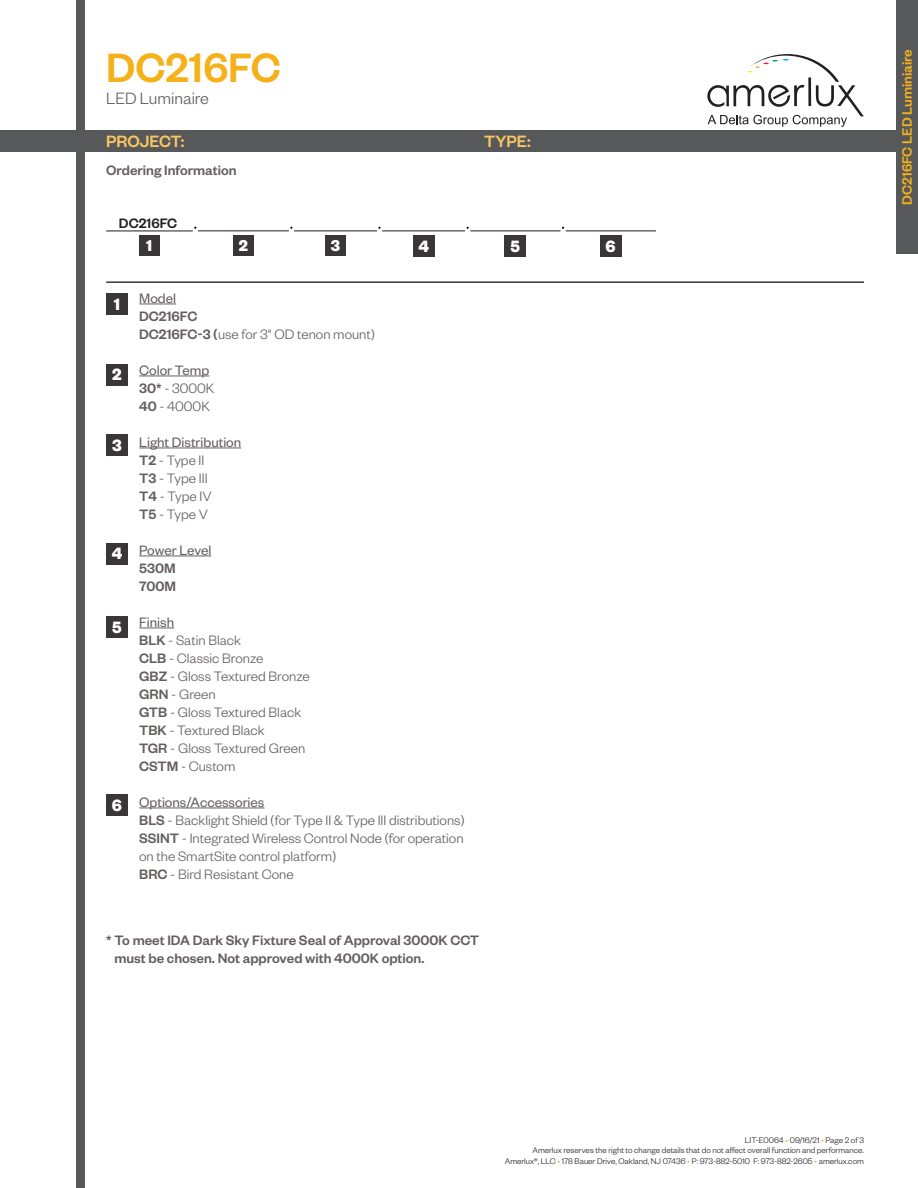
<style>
.page{position:relative;width:918px;height:1188px;background:#fff}
.page>*{position:absolute;margin:0;border:0;box-sizing:border-box;transform-origin:0 0}
.t1{font:500 45px "Founders Grotesk";color:#f4b119}
.t2{font:500 18px "Founders Grotesk";color:#f9c664}
.t3{font:300 18px "Founders Grotesk";color:#645e5e}
.t4{font:700 18px "Founders Grotesk";color:#fff}
.t5{font:700 17.25px "Founders Grotesk";color:#fff}
.t6{font:300 15px "Founders Grotesk";color:#645e5e}
.t7{font:500 15px/18px "Founders Grotesk";color:#645e5e}
.t8{font:15px "Founders Grotesk";color:#645e5e}
.t9{font:500 15px "Founders Grotesk";color:#f4b119}
.t10{font:500 15px "Founders Grotesk";color:#231f20}
.t11{font:300 9px/10.8px "Founders Grotesk";color:#231f20;text-align:right}
.s1{font-weight:500}
.s2{color:#f4b119}
</style>
<div class="page">
<div style="left:0;top:130px;width:918px;height:22px;background:#57585a"></div>
<div style="left:76px;top:0;width:10px;height:1188px;background:#57585a"></div>
<svg style="left:707px;top:54px;width:157px;height:73px"></svg>
<div style="left:896px;top:0;width:22px;height:254px;background:#57585a"></div>
<hr style="left:139px;top:304px;width:37px;height:1px;background:#645e5e">
<hr style="left:139px;top:376px;width:70px;height:1px;background:#645e5e">
<hr style="left:139px;top:448px;width:102px;height:1px;background:#645e5e">
<hr style="left:139px;top:556px;width:72px;height:1px;background:#645e5e">
<hr style="left:139px;top:628px;width:35px;height:1px;background:#645e5e">
<hr style="left:139px;top:808px;width:125px;height:1px;background:#645e5e">
<hr style="left:106px;top:281px;width:758px;height:2px;background:#3a3537">
<div style="left:106px;top:293px;width:22px;height:22px;background:#3a3537"></div>
<div style="left:106px;top:364px;width:22px;height:22px;background:#3a3537"></div>
<div style="left:106px;top:435px;width:22px;height:21px;background:#3a3537"></div>
<div style="left:106px;top:543px;width:22px;height:21px;background:#3a3537"></div>
<div style="left:106px;top:617px;width:22px;height:21px;background:#3a3537"></div>
<div style="left:106px;top:794px;width:22px;height:22px;background:#3a3537"></div>
<div style="left:413px;top:235px;width:21px;height:22px;background:#3a3537"></div>
<div style="left:505px;top:235px;width:21px;height:22px;background:#3a3537"></div>
<hr style="left:106px;top:230px;width:87px;height:1px;background:#3a3537">
<hr style="left:198px;top:230px;width:91px;height:1px;background:#3a3537">
<hr style="left:294px;top:230px;width:83px;height:1px;background:#3a3537">
<hr style="left:382px;top:230px;width:83px;height:1px;background:#3a3537">
<hr style="left:470px;top:230px;width:91px;height:1px;background:#3a3537">
<hr style="left:566px;top:230px;width:90px;height:1px;background:#3a3537">
<div style="left:139px;top:235px;width:21px;height:21px;background:#3a3537"></div>
<div style="left:233px;top:235px;width:21px;height:21px;background:#3a3537"></div>
<div style="left:325px;top:235px;width:21px;height:21px;background:#3a3537"></div>
<div style="left:600px;top:235px;width:22px;height:22px;background:#3a3537"></div>
<h1 class="t1" style="left:106px;top:40px;width:176px">DC216FC</h1>
<p class="t3" style="left:106px;top:87px;width:104px">LED Luminaire</p>
<p class="t2" style="left:106px;top:130px;width:80px">PROJECT:</p>
<p class="t2" style="left:484px;top:130px;width:48px">TYPE:</p>
<p class="t7" style="left:106px;top:160px;width:132px">Ordering Information</p>
<p class="t10" style="left:119px;top:214px;width:60px">DC216FC</p>
<p class="t4" style="left:114px;top:293px;width:8px">1</p>
<p class="t4" style="left:112px;top:363px;width:11px">2</p>
<p class="t4" style="left:112px;top:434px;width:11px">3</p>
<p class="t4" style="left:112px;top:542px;width:12px">4</p>
<p class="t4" style="left:112px;top:616px;width:11px">5</p>
<p class="t4" style="left:112px;top:794px;width:12px">6</p>
<p class="t5" style="left:146px;top:234px;width:8px">1</p>
<p class="t5" style="left:239px;top:234px;width:11px">2</p>
<p class="t5" style="left:331px;top:234px;width:11px">3</p>
<p class="t4" style="left:418px;top:234px;width:12px">4</p>
<p class="t4" style="left:511px;top:234px;width:11px">5</p>
<p class="t8" style="left:139px;top:289px;width:38px">Model</p>
<p class="t7" style="left:139px;top:306px;width:60px">DC216FC</p>
<p class="t6" style="left:139px;top:325px;width:237px"><span class="s1">DC216FC-3 (</span>use for 3" OD tenon mount)</p>
<p class="t8" style="left:139px;top:361px;width:72px">Color Temp</p>
<p class="t6" style="left:139px;top:379px;width:77px"><span class="s1">30*</span> - 3000K</p>
<p class="t6" style="left:139px;top:397px;width:72px"><span class="s1">40</span> - 4000K</p>
<p class="t8" style="left:139px;top:433px;width:104px">Light Distribution</p>
<p class="t6" style="left:139px;top:451px;width:67px"><span class="s1">T2</span> - Type II</p>
<p class="t6" style="left:139px;top:469px;width:70px"><span class="s1">T3</span> - Type III</p>
<p class="t6" style="left:139px;top:487px;width:74px"><span class="s1">T4</span> - Type IV</p>
<p class="t6" style="left:139px;top:505px;width:70px"><span class="s1">T5</span> - Type V</p>
<p class="t8" style="left:139px;top:541px;width:74px">Power Level</p>
<p class="t7" style="left:139px;top:558px;width:38px">530M</p>
<p class="t7" style="left:139px;top:576px;width:38px">700M</p>
<p class="t8" style="left:139px;top:613px;width:36px">Finish</p>
<p class="t6" style="left:139px;top:631px;width:103px"><span class="s1">BLK</span> - Satin Black</p>
<p class="t6" style="left:139px;top:649px;width:126px"><span class="s1">CLB</span> - Classic Bronze</p>
<p class="t6" style="left:139px;top:667px;width:172px"><span class="s1">GBZ</span> - Gloss Textured Bronze</p>
<p class="t6" style="left:139px;top:685px;width:78px"><span class="s1">GRN</span> - Green</p>
<p class="t6" style="left:139px;top:703px;width:164px"><span class="s1">GTB</span> - Gloss Textured Black</p>
<p class="t6" style="left:139px;top:721px;width:127px"><span class="s1">TBK</span> - Textured Black</p>
<p class="t6" style="left:139px;top:739px;width:168px"><span class="s1">TGR</span> - Gloss Textured Green</p>
<p class="t6" style="left:139px;top:757px;width:98px"><span class="s1">CSTM</span> - Custom</p>
<p class="t8" style="left:139px;top:793px;width:127px">Options/Accessories</p>
<p class="t6" style="left:139px;top:811px;width:327px"><span class="s1">BLS</span> - Backlight Shield (for Type II &amp; Type III distributions)</p>
<p class="t6" style="left:139px;top:829px;width:326px"><span class="s1">SSINT</span> - Integrated Wireless Control Node (for operation</p>
<p class="t6" style="left:139px;top:847px;width:199px">on the SmartSite control platform)</p>
<p class="t6" style="left:139px;top:865px;width:156px"><span class="s1">BRC</span> - Bird Resistant Cone</p>
<p class="t7" style="left:114px;top:930px;width:366px;text-indent:-8px">* To meet IDA Dark Sky Fixture Seal of Approval 3000K CCT must be chosen. Not approved with 4000K option.</p>
<p class="t4" style="left:606px;top:234px;width:12px">6</p>
<p class="t9" style="left:898px;top:205px;width:157px;rotate:-90deg">DC216FC LED Luminiaire</p>
<p class="t11" style="left:505px;top:1134px;width:361px">LIT-E0064 <span class="s2">•</span> 09/16/21 <span class="s2">•</span> Page 2 of 3<br>Amerlux reserves the right to change details that do not affect overall function and performance.<br>Amerlux®, LLC <span class="s2">•</span> 178 Bauer Drive, Oakland, NJ 07436 <span class="s2">•</span> P: 973-882-5010 F: 973-882-2605 <span class="s2">•</span> amerlux.com</p>
</div>
